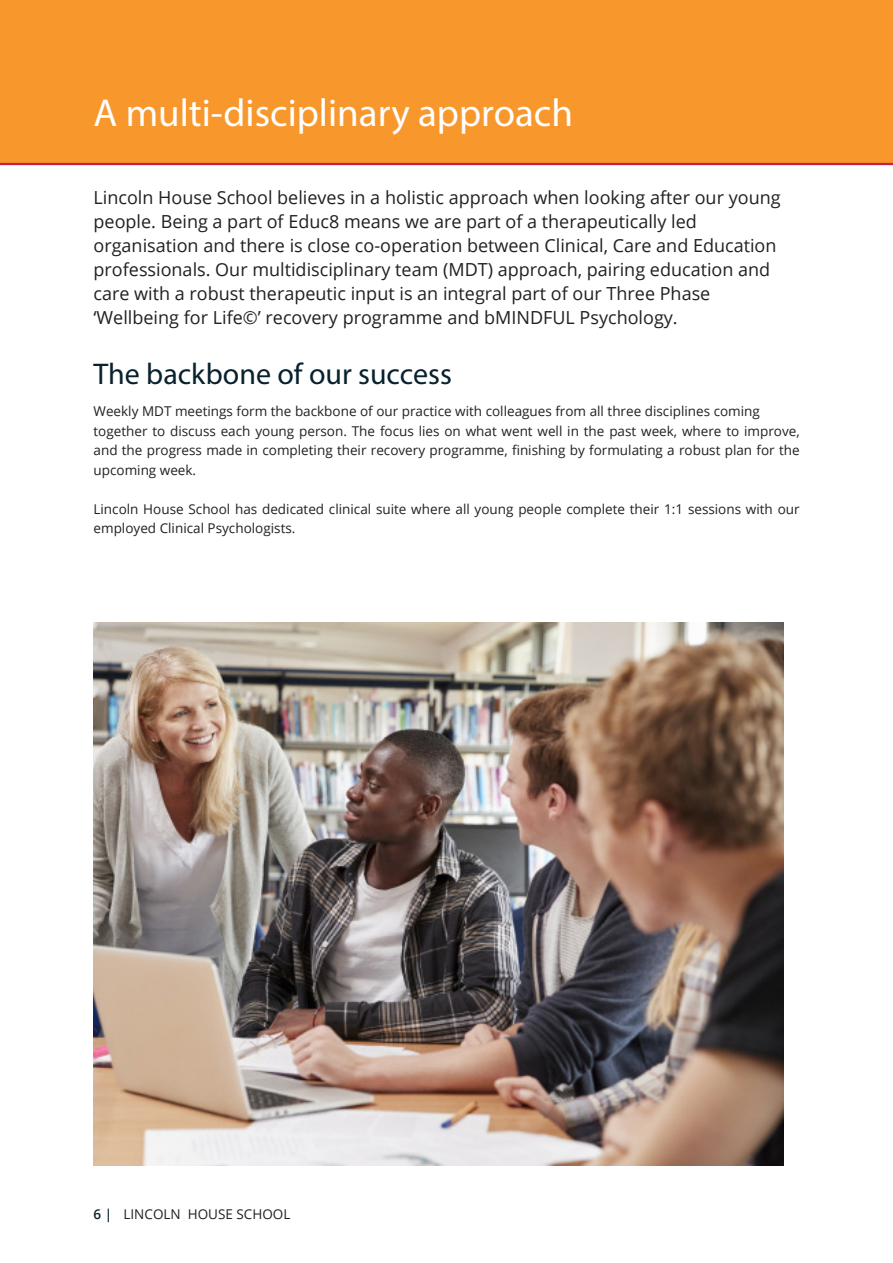
<style>
.page{position:relative;width:893px;height:1263px;background:#fff}
.page>*{position:absolute;margin:0;border:0;box-sizing:border-box;transform-origin:0 0}
.title_1{font:39px "Myriad Pro";color:#fff}
.title_3{font:30px "Myriad Pro";color:#08212e}
.subtitle{font:18px/24px "Open Sans";color:#231f20}
.body_text{font:13.5px/19.5px "Open Sans";color:#231f20;text-align:justify}
.t1{font:300 13.5px "Open Sans";color:#08212e}
.s1{font-weight:600}
</style>
<div class="page">
<img style="left:94px;top:622px;width:690px;height:543px">
<div style="left:0;top:0;width:893px;height:165px;background:#f8972c"></div>
<p class="title_1" style="left:94px;top:89px;width:481px">A multi-disciplinary approach</p>
<p class="subtitle" style="left:94px;top:185px;width:689px">Lincoln House School believes in a holistic approach when looking after our young people. Being a part of Educ8 means we are part of a therapeutically led</p>
<p class="subtitle" style="left:94px;top:233px;width:684px">organisation and there is close co-operation between Clinical, Care and Education professionals. Our multidisciplinary team (MDT) approach, pairing education and care with a robust therapeutic input is an integral part of our Three Phase</p>
<p class="subtitle" style="left:94px;top:305px;width:586px">‘Wellbeing for Life©’ recovery programme and bMINDFUL Psychology.</p>
<p class="title_3" style="left:94px;top:355px;width:360px">The backbone of our success</p>
<p class="body_text" style="left:94px;top:401px;width:668px">Weekly MDT meetings form the backbone of our practice with colleagues from all three disciplines coming</p>
<p class="body_text" style="left:94px;top:421px;width:708px">together to discuss each young person. The focus lies on what went well in the past week, where to improve, and the progress made in completing their recovery programme, finishing by formulating a robust plan for the upcoming week.</p>
<p class="body_text" style="left:94px;top:499px;width:708px">Lincoln House School has dedicated clinical suite where all young people complete their 1:1 sessions with our employed Clinical Psychologists.</p>
<p class="t1" style="left:94px;top:1205px;width:163px"><span class="s1">6 |</span> CORPORATE TAGLINE</p>
<p class="body_text" style="left:124px;top:1204px;width:168px">LINCOLN HOUSE SCHOOL</p>
</div>
